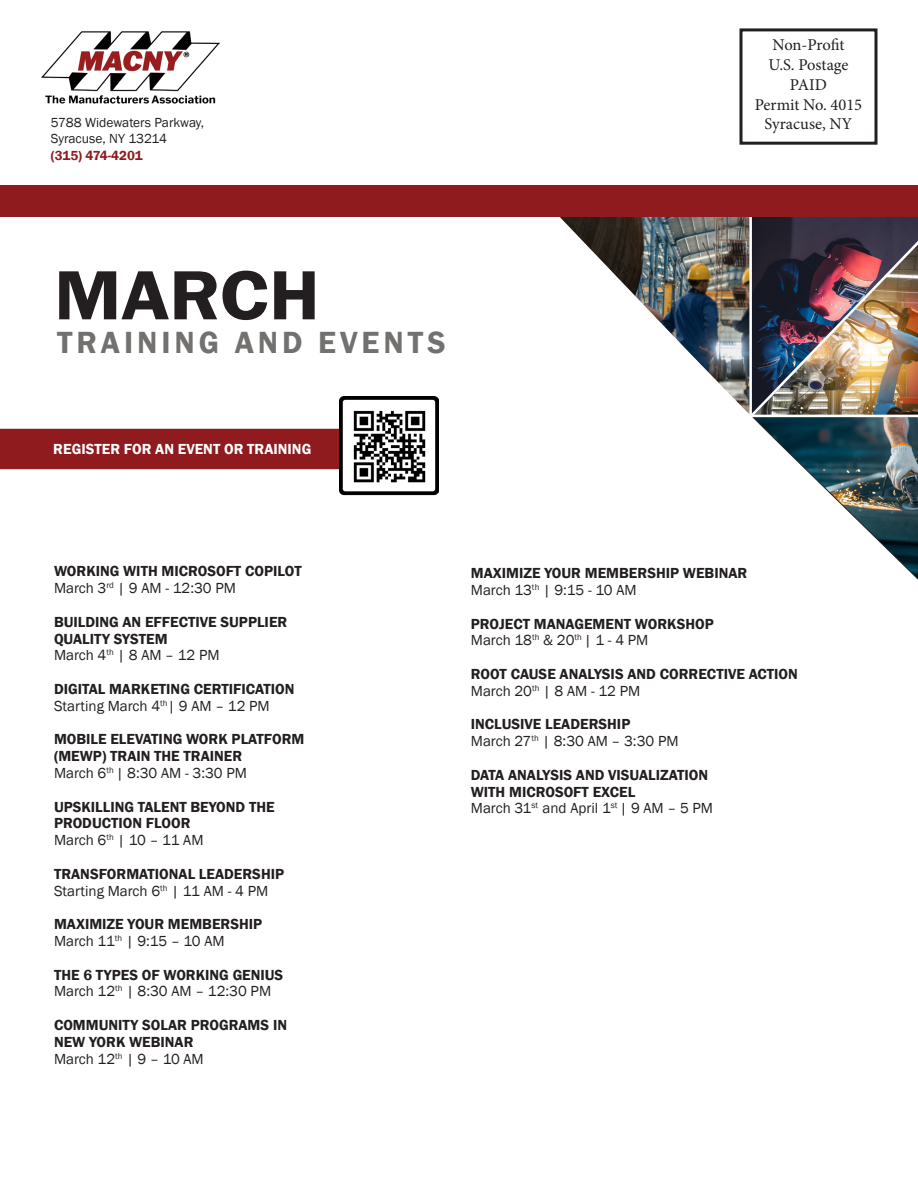
<style>
.page{position:relative;width:918px;height:1188px;background:#fff}
.page>*{position:absolute;margin:0;border:0;box-sizing:border-box;transform-origin:0 0}
.t1{font:600 72px "Franklin Gothic";color:#231f20;scale:1.09 1}
.t2{font:600 31.5px "Franklin Gothic";letter-spacing:.125em;color:#727170}
.t3{font:16.5px "Minion Pro";color:#231f20}
.t4{font:600 15px "Franklin Gothic";color:#231f20}
.t5{font:15px "Franklin Gothic";color:#231f20}
.t6{font:600 15px "Franklin Gothic";color:#fff}
.t7{font:13.5px "Franklin Gothic";color:#231f20}
.t8{font:600 13.5px "Franklin Gothic";letter-spacing:-.01em;color:#8f1b1e}
</style>
<div class="page">
<div style="left:740px;top:28px;width:138px;height:117px;border:3px solid #231f20"></div>
<img style="left:42px;top:31px;width:177px;height:73px">
<div style="left:0;top:429px;width:340px;height:40px;background:#8f1b1e"></div>
<img style="left:340px;top:397px;width:98px;height:99px">
<img style="left:352px;top:409px;width:75px;height:75px">
<svg style="left:517px;top:216px;width:401px;height:364px"></svg>
<img style="left:556px;top:218px;width:354px;height:362px">
<hr style="left:749px;top:215px;width:3px;height:392px;background:#fff">
<div style="left:0;top:185px;width:918px;height:31px;background:#8f1b1e"></div>
<p class="t3" style="left:773px;top:34px;width:73px">Non-Profit</p>
<p class="t3" style="left:768px;top:54px;width:82px">U.S. Postage</p>
<p class="t3" style="left:790px;top:74px;width:39px">PAID</p>
<p class="t3" style="left:755px;top:93px;width:109px">Permit No. 4015</p>
<p class="t7" style="left:51px;top:114px;width:155px">5788 Widewaters Parkway,</p>
<p class="t3" style="left:765px;top:113px;width:89px">Syracuse, NY</p>
<p class="t7" style="left:51px;top:130px;width:118px">Syracuse, NY 13214</p>
<p class="t8" style="left:51px;top:147px;width:94px">(315) 474-4201</p>
<p class="t1" style="left:54px;top:251px;width:245px">MARCH</p>
<p class="t2" style="left:57px;top:323px;width:390px">TRAINING AND EVENTS</p>
<p class="t6" style="left:53px;top:439px;width:260px">REGISTER FOR AN EVENT OR TRAINING</p>
<p class="t4" style="left:54px;top:562px;width:249px">WORKING WITH MICROSOFT COPILOT</p>
<p class="t5" style="left:54px;top:579px;width:184px">March 3<sup>rd</sup> | 9 AM - 12:30 PM</p>
<p class="t4" style="left:54px;top:613px;width:235px">BUILDING AN EFFECTIVE SUPPLIER</p>
<p class="t4" style="left:54px;top:629px;width:115px">QUALITY SYSTEM</p>
<p class="t5" style="left:54px;top:646px;width:167px">March 4<sup>th</sup> | 8 AM – 12 PM</p>
<p class="t4" style="left:54px;top:680px;width:242px">DIGITAL MARKETING CERTIFICATION</p>
<p class="t5" style="left:54px;top:697px;width:217px">Starting March 4<sup>th</sup>| 9 AM – 12 PM</p>
<p class="t4" style="left:54px;top:730px;width:252px">MOBILE ELEVATING WORK PLATFORM</p>
<p class="t4" style="left:54px;top:747px;width:190px">(MEWP) TRAIN THE TRAINER</p>
<p class="t5" style="left:54px;top:764px;width:194px">March 6<sup>th</sup> | 8:30 AM - 3:30 PM</p>
<p class="t4" style="left:54px;top:797px;width:222px">UPSKILLING TALENT BEYOND THE</p>
<p class="t4" style="left:54px;top:814px;width:138px">PRODUCTION FLOOR</p>
<p class="t5" style="left:54px;top:831px;width:151px">March 6<sup>th</sup> | 10 – 11 AM</p>
<p class="t4" style="left:54px;top:865px;width:232px">TRANSFORMATIONAL LEADERSHIP</p>
<p class="t5" style="left:54px;top:881px;width:216px">Starting March 6<sup>th</sup> | 11 AM - 4 PM</p>
<p class="t4" style="left:54px;top:915px;width:210px">MAXIMIZE YOUR MEMBERSHIP</p>
<p class="t5" style="left:54px;top:932px;width:172px">March 11<sup>th</sup> | 9:15 – 10 AM</p>
<p class="t4" style="left:54px;top:965px;width:231px">THE 6 TYPES OF WORKING GENIUS</p>
<p class="t5" style="left:54px;top:982px;width:219px">March 12<sup>th</sup> | 8:30 AM – 12:30 PM</p>
<p class="t4" style="left:54px;top:1016px;width:235px">COMMUNITY SOLAR PROGRAMS IN</p>
<p class="t4" style="left:54px;top:1033px;width:141px">NEW YORK WEBINAR</p>
<p class="t5" style="left:54px;top:1049px;width:151px">March 12<sup>th</sup> | 9 – 10 AM</p>
<p class="t4" style="left:471px;top:564px;width:278px">MAXIMIZE YOUR MEMBERSHIP WEBINAR</p>
<p class="t5" style="left:471px;top:581px;width:167px">March 13<sup>th</sup> | 9:15 - 10 AM</p>
<p class="t4" style="left:471px;top:614px;width:244px">PROJECT MANAGEMENT WORKSHOP</p>
<p class="t5" style="left:471px;top:631px;width:179px">March 18<sup>th</sup> &amp; 20<sup>th</sup> | 1 - 4 PM</p>
<p class="t4" style="left:471px;top:665px;width:329px">ROOT CAUSE ANALYSIS AND CORRECTIVE ACTION</p>
<p class="t5" style="left:471px;top:682px;width:171px">March 20<sup>th</sup> | 8 AM - 12 PM</p>
<p class="t4" style="left:471px;top:715px;width:161px">INCLUSIVE LEADERSHIP</p>
<p class="t5" style="left:471px;top:732px;width:209px">March 27<sup>th</sup> | 8:30 AM – 3:30 PM</p>
<p class="t4" style="left:471px;top:766px;width:239px">DATA ANALYSIS AND VISUALIZATION</p>
<p class="t4" style="left:471px;top:782px;width:166px">WITH MICROSOFT EXCEL</p>
<p class="t5" style="left:471px;top:799px;width:244px">March 31<sup>st</sup> and April 1<sup>st</sup> | 9 AM – 5 PM</p>
</div>
